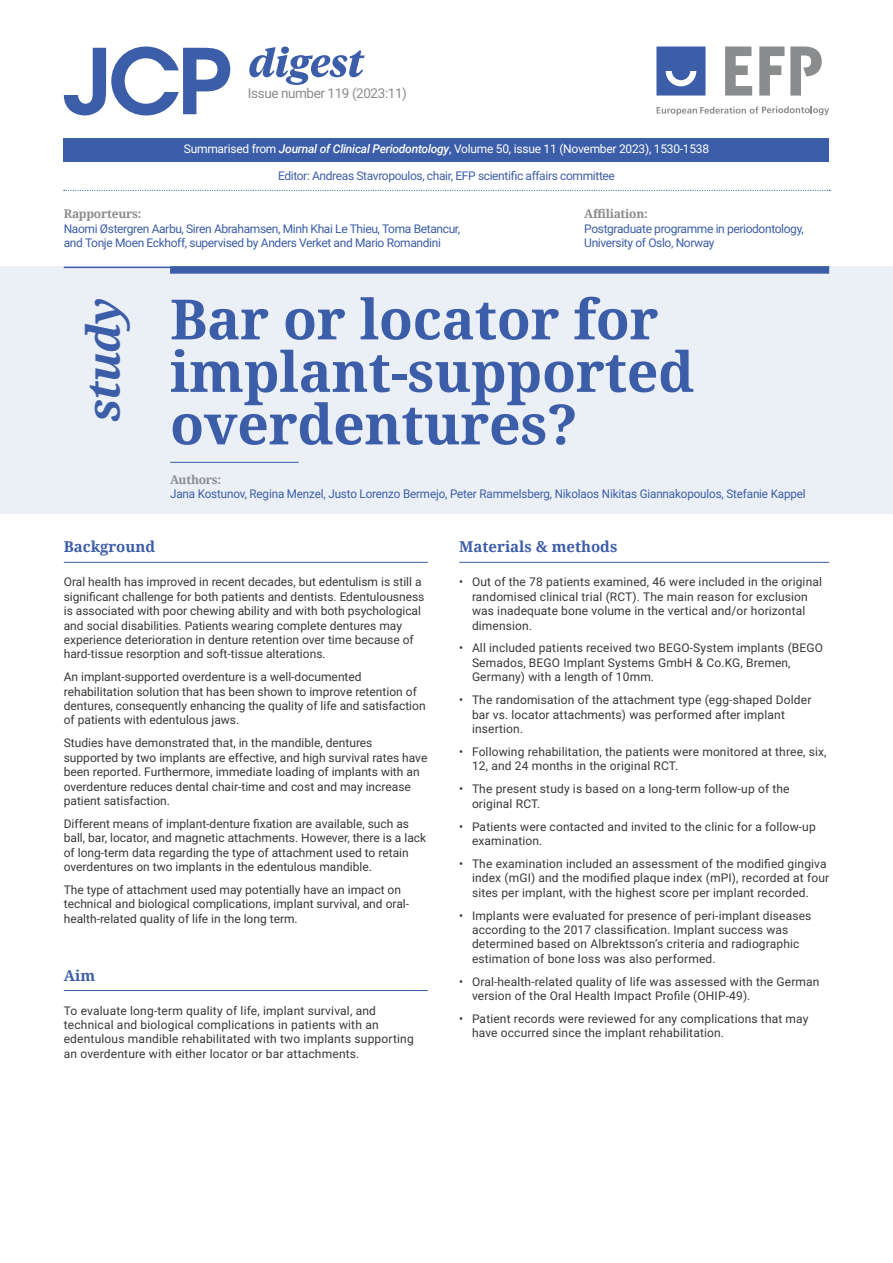
<style>
.page{position:relative;width:893px;height:1263px;background:#fff}
.page>*{position:absolute;margin:0;border:0;box-sizing:border-box;transform-origin:0 0}
.t1{font:700 55.5px/52.5px "Noto Serif";letter-spacing:-.005em;color:#3c5da8}
.t2{font:italic 700 45px "Noto Serif";letter-spacing:-.02em;color:#3c5da8}
.t3{font:700 15px "Noto Serif";color:#3c5da8}
.t4{font:13.5px "Roboto";letter-spacing:-.03em;color:#8b8c8d}
.t5{font:12px/14.4px "Roboto";letter-spacing:.01em;color:#363838}
.t6{font:12px/14.4px "Roboto";letter-spacing:-.03em;color:#3c5da8}
.t7{font:12px "Roboto";letter-spacing:-.01em;color:#3c5da8}
.t8{font:12px "Roboto";letter-spacing:-.02em;color:#fff}
.t9{font:700 12px "Noto Serif";letter-spacing:-.02em;color:#8b8c8d}
.s1{font-weight:500;font-style:italic}
</style>
<div class="page">
<div style="left:64px;top:139px;width:765px;height:23px;background:#3c5da8"></div>
<svg style="left:64px;top:47px;width:166px;height:68px"></svg>
<svg style="left:249px;top:47px;width:116px;height:38px"></svg>
<svg style="left:64px;top:190px;width:766px;height:1px"></svg>
<hr style="left:64px;top:562px;width:364px;height:1px;background:#3c5da8">
<hr style="left:64px;top:990px;width:364px;height:1px;background:#3c5da8">
<hr style="left:459px;top:562px;width:370px;height:1px;background:#3c5da8">
<div style="left:0;top:266px;width:893px;height:247px;background:#ebeff6"></div>
<hr style="left:64px;top:267px;width:765px;height:1px;background:#3c5da8">
<div style="left:170px;top:266px;width:659px;height:8px;background:#3c5da8"></div>
<hr style="left:170px;top:462px;width:129px;height:1px;background:#3c5da8">
<svg style="left:656px;top:47px;width:49px;height:49px;background:#5270b2"></svg>
<svg style="left:657px;top:106px;width:172px;height:9px"></svg>
<svg style="left:725px;top:47px;width:27px;height:49px"></svg>
<svg style="left:759px;top:47px;width:25px;height:49px"></svg>
<svg style="left:790px;top:47px;width:32px;height:49px"></svg>
<p class="t4" style="left:248px;top:84px;width:160px">Issue number 119 (2023:11)</p>
<p class="t8" style="left:184px;top:141px;width:527px">Summarised from <span class="s1">Journal of Clinical Periodontology</span>, Volume 50, issue 11 (November 2023), 1530-1538</p>
<p class="t6" style="left:278px;top:168px;width:338px">Editor: Andreas Stavropoulos, chair, EFP scientific affairs committee</p>
<p class="t9" style="left:64px;top:205px;width:79px">Rapporteurs:</p>
<p class="t6" style="left:64px;top:221px;width:398px">Naomi Østergren Aarbu, Siren Abrahamsen, Minh Khai Le Thieu, Toma Betancur, and Tonje Moen Eckhoff, supervised by Anders Verket and Mario Romandini</p>
<p class="t9" style="left:584px;top:205px;width:65px">Affiliation:</p>
<p class="t6" style="left:584px;top:221px;width:221px">Postgraduate programme in periodontology,<br>University of Oslo, Norway</p>
<h2 class="t2" style="left:72px;top:422px;width:134px;rotate:-90deg">study</h2>
<h1 class="t1" style="left:170px;top:291px;width:526px">Bar or locator for implant-supported overdentures?</h1>
<p class="t9" style="left:170px;top:471px;width:53px">Authors:</p>
<p class="t7" style="left:170px;top:486px;width:637px">Jana Kostunov, Regina Menzel, Justo Lorenzo Bermejo, Peter Rammelsberg, Nikolaos Nikitas Giannakopoulos, Stefanie Kappel</p>
<p class="t3" style="left:64px;top:536px;width:93px">Background</p>
<p class="t5" style="left:64px;top:574px;width:362px">Oral health has improved in recent decades, but edentulism is still a significant challenge for both patients and dentists. Edentulousness is associated with poor chewing ability and with both psychological and social disabilities. Patients wearing complete dentures may experience deterioration in denture retention over time because of hard-tissue resorption and soft-tissue alterations.</p>
<p class="t5" style="left:64px;top:669px;width:363px">An implant-supported overdenture is a well-documented rehabilitation solution that has been shown to improve retention of dentures, consequently enhancing the quality of life and satisfaction of patients with edentulous jaws.</p>
<p class="t5" style="left:64px;top:735px;width:365px">Studies have demonstrated that, in the mandible, dentures supported by two implants are effective, and high survival rates have been reported. Furthermore, immediate loading of implants with an overdenture reduces dental chair-time and cost and may increase patient satisfaction.</p>
<p class="t5" style="left:64px;top:816px;width:364px">Different means of implant-denture fixation are available, such as ball, bar, locator, and magnetic attachments. However, there is a lack of long-term data regarding the type of attachment used to retain overdentures on two implants in the edentulous mandible.</p>
<p class="t5" style="left:64px;top:882px;width:347px">The type of attachment used may potentially have an impact on technical and biological complications, implant survival, and oral&shy;health-related quality of life in the long term.</p>
<p class="t3" style="left:64px;top:965px;width:33px">Aim</p>
<p class="t5" style="left:64px;top:1002px;width:352px">To evaluate long-term quality of life, implant survival, and technical and biological complications in patients with an edentulous mandible rehabilitated with two implants supporting an overdenture with either locator or bar attachments.</p>
<p class="t3" style="left:459px;top:536px;width:160px">Materials &amp; methods</p>
<p class="t5" style="left:472px;top:574px;width:352px;text-indent:-13px">• Out of the 78 patients examined, 46 were included in the original randomised clinical trial (RCT). The main reason for exclusion was inadequate bone volume in the vertical and/or horizontal dimension.</p>
<p class="t5" style="left:472px;top:640px;width:353px;text-indent:-13px">• All included patients received two BEGO-System implants (BEGO<br>Semados, BEGO Implant Systems GmbH &amp; Co.KG, Bremen,<br>Germany) with a length of 10mm.</p>
<p class="t5" style="left:472px;top:692px;width:341px;text-indent:-13px">• The randomisation of the attachment type (egg-shaped Dolder bar vs. locator attachments) was performed after implant insertion.</p>
<p class="t5" style="left:472px;top:744px;width:356px;text-indent:-13px">• Following rehabilitation, the patients were monitored at three, six,<br>12, and 24 months in the original RCT.</p>
<p class="t5" style="left:472px;top:781px;width:319px;text-indent:-13px">• The present study is based on a long-term follow-up of the original RCT.</p>
<p class="t5" style="left:472px;top:818px;width:345px;text-indent:-13px">• Patients were contacted and invited to the clinic for a follow-up examination.</p>
<p class="t5" style="left:472px;top:856px;width:359px;text-indent:-13px">• The examination included an assessment of the modified gingiva index (mGI) and the modified plaque index (mPI), recorded at four sites per implant, with the highest score per implant recorded.</p>
<p class="t5" style="left:472px;top:908px;width:341px;text-indent:-13px">• Implants were evaluated for presence of peri-implant diseases according to the 2017 classification. Implant success was determined based on Albrektsson’s criteria and radiographic estimation of bone loss was also performed.</p>
<p class="t5" style="left:472px;top:974px;width:349px;text-indent:-13px">• Oral-health-related quality of life was assessed with the German version of the Oral Health Impact Profile (OHIP-49).</p>
<p class="t5" style="left:472px;top:1011px;width:338px;text-indent:-13px">• Patient records were reviewed for any complications that may have occurred since the implant rehabilitation.</p>
</div>
